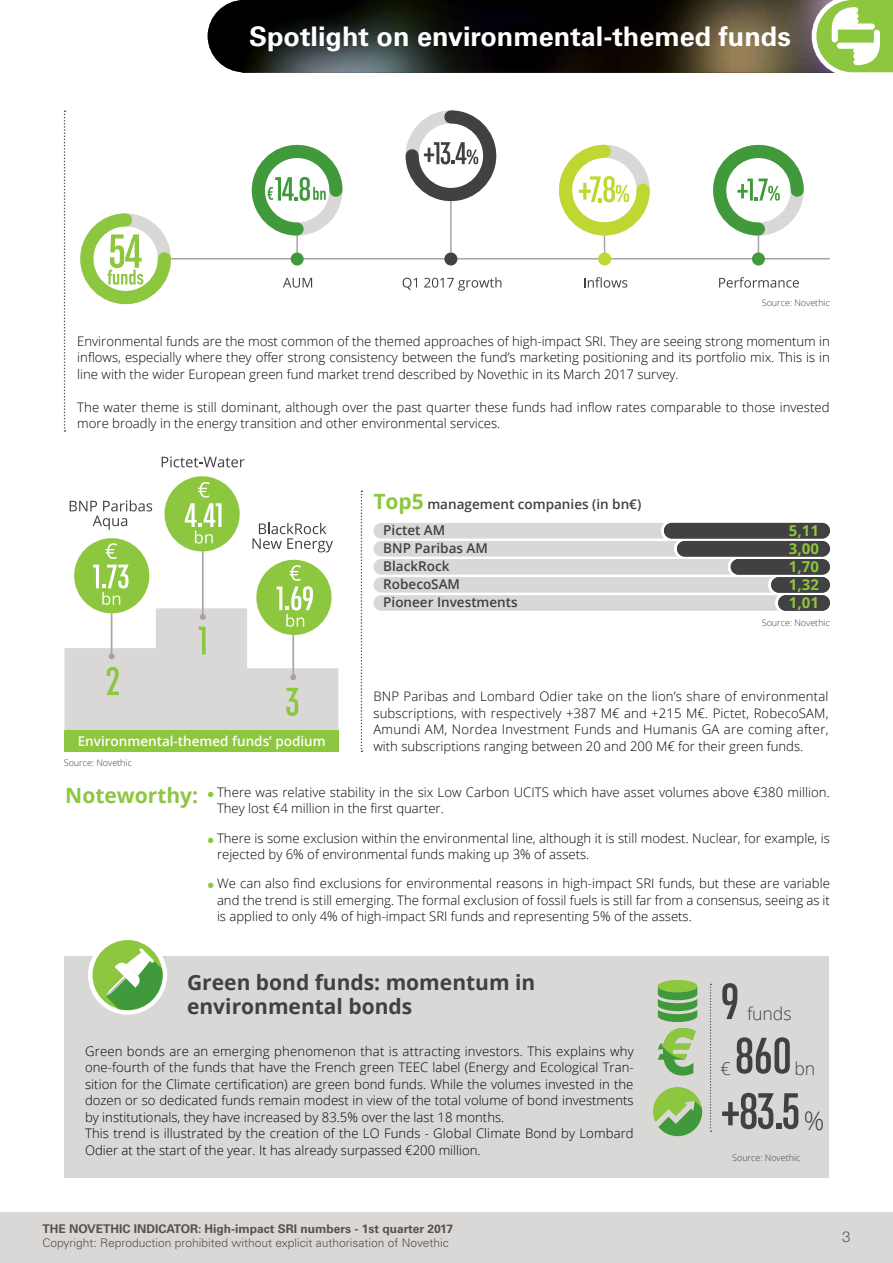
<style>
.page{position:relative;width:893px;height:1263px;background:#fff}
.page>*{position:absolute;margin:0;border:0;box-sizing:border-box;transform-origin:0 0}
.t1{font:54.45px "Chalet Comprime Cologne Seventy";color:#414042}
.t2{font:700 27px "Univers LT Std";color:#fff}
.t3{font:700 21px/24px "Open Sans";color:#414042}
.t4{font:700 21px "Open Sans";color:#8dc63f}
.t5{font:300 17.7px "Open Sans";letter-spacing:-.005em;color:#414042}
.t6{font:700 15px/18px "Open Sans";color:#8dc63f;text-align:justify}
.t7{font:300 15px "Helvetica Neue LT Pro";color:#585453}
.t8{font:600 13.5px/18px "Open Sans";color:#414042}
.t9{font:600 13.5px "Open Sans";color:#fff}
.t10{font:300 13.2px/16.5px "Open Sans";color:#000}
.t11{font:300 12px "Univers LT Std";color:#58504d}
.t12{font:700 12px "Univers LT Std";color:#58504d}
.t13{font:300 9px "Open Sans";color:#414042}
.s1{font-weight:700;font-size:21px;color:#8dc63f}
.s2{color:#8dc63f}
.s3{font-family:"Open Sans";font-weight:300;font-size:25.5px}
</style>
<div class="page">
<div style="left:0;top:1212px;width:893px;height:51px;background:#dad8d7"></div>
<div style="left:74px;top:538px;width:75px;height:75px;background:#8dc63f;border-radius:50%"></div>
<div style="left:164px;top:476px;width:76px;height:75px;background:#8dc63f;border-radius:50%"></div>
<hr style="left:202px;top:551px;width:2px;height:66px;background:#a7a3a3">
<div style="left:256px;top:560px;width:76px;height:75px;background:#8dc63f;border-radius:50%"></div>
<svg style="left:70px;top:500px;width:82px;height:30px"></svg>
<svg style="left:162px;top:456px;width:83px;height:11px"></svg>
<svg style="left:252px;top:523px;width:81px;height:29px"></svg>
<svg style="left:185px;top:482px;width:36px;height:61px"></svg>
<svg style="left:106px;top:543px;width:11px;height:16px"></svg>
<svg style="left:65px;top:565px;width:273px;height:166px"></svg>
<div style="left:65px;top:957px;width:764px;height:221px;background:#dad8d7"></div>
<img style="left:208px;top:0;width:599px;height:72px">
<svg style="left:361px;top:491px;width:1px;height:261px"></svg>
<svg style="left:64px;top:111px;width:2px;height:321px"></svg>
<div style="left:664px;top:523px;width:166px;height:15px;background:#414042;border-radius:8px"></div>
<div style="left:677px;top:541px;width:153px;height:16px;background:#414042;border-radius:8px"></div>
<div style="left:731px;top:559px;width:99px;height:16px;background:#414042;border-radius:8px"></div>
<div style="left:771px;top:577px;width:59px;height:16px;background:#414042;border-radius:8px"></div>
<div style="left:778px;top:595px;width:52px;height:16px;background:#414042;border-radius:8px"></div>
<svg style="left:373px;top:523px;width:405px;height:88px"></svg>
<div style="left:88px;top:935px;width:79px;height:80px;border:9px solid #fff;border-radius:50%"></div>
<div style="left:93px;top:940px;width:70px;height:70px;background:#8dc63f;border-radius:50%"></div>
<svg style="left:106px;top:948px;width:57px;height:62px"></svg>
<svg style="left:710px;top:984px;width:1px;height:148px"></svg>
<div style="left:658px;top:980px;width:39px;height:12px;background:#8dc63f;border-radius:50%"></div>
<svg style="left:658px;top:987px;width:39px;height:35px"></svg>
<svg style="left:658px;top:1028px;width:38px;height:47px"></svg>
<div style="left:65px;top:731px;width:274px;height:21px;background:#8dc63f"></div>
<svg style="left:653px;top:1087px;width:49px;height:49px"></svg>
<svg style="left:807px;top:0;width:86px;height:73px"></svg>
<div style="left:853px;top:53px;width:20px;height:6px;background:#fff;border-radius:3px"></div>
<div style="left:853px;top:48px;width:23px;height:6px;background:#fff;border-radius:3px"></div>
<div style="left:837px;top:43px;width:39px;height:6px;background:#fff;border-radius:3px"></div>
<hr style="left:296px;top:229px;width:2px;height:30px;background:#a7a3a3">
<hr style="left:450px;top:194px;width:2px;height:65px;background:#a7a3a3">
<hr style="left:604px;top:229px;width:1px;height:30px;background:#a7a3a3">
<hr style="left:758px;top:229px;width:1px;height:30px;background:#a7a3a3">
<hr style="left:164px;top:258px;width:666px;height:1px;background:#a7a3a3">
<div style="left:291px;top:252px;width:13px;height:13px;background:#409a3c;border-radius:50%"></div>
<div style="left:444px;top:252px;width:13px;height:13px;background:#414042;border-radius:50%"></div>
<div style="left:598px;top:252px;width:13px;height:13px;background:#bfd730;border-radius:50%"></div>
<div style="left:752px;top:252px;width:13px;height:13px;background:#409a3c;border-radius:50%"></div>
<svg style="left:251px;top:144px;width:92px;height:98px"></svg>
<svg style="left:405px;top:110px;width:92px;height:98px"></svg>
<svg style="left:559px;top:144px;width:91px;height:98px"></svg>
<svg style="left:713px;top:144px;width:91px;height:98px"></svg>
<svg style="left:283px;top:278px;width:29px;height:10px"></svg>
<svg style="left:584px;top:277px;width:43px;height:11px"></svg>
<svg style="left:719px;top:277px;width:80px;height:11px"></svg>
<svg style="left:403px;top:278px;width:14px;height:12px"></svg>
<svg style="left:424px;top:277px;width:77px;height:14px"></svg>
<svg style="left:80px;top:213px;width:97px;height:92px"></svg>
<h2 class="t2" style="left:249px;top:21px;width:543px">Spotlight on environmental-themed funds</h2>
<p class="t13" style="left:762px;top:297px;width:70px">Source: Novethic</p>
<p class="t10" style="left:77px;top:333px;width:754px;text-align:justify">Environmental funds are the most common of the themed approaches of high-impact SRI. They are seeing strong momentum in inflows, especially where they offer strong consistency between the fund’s marketing positioning and its portfolio mix. This is in line with the wider European green fund market trend described by Novethic in its March 2017 survey.</p>
<p class="t10" style="left:77px;top:399px;width:754px">The water theme is still dominant, although over the past quarter these funds had inflow rates comparable to those invested more broadly in the energy transition and other environmental services.</p>
<p class="t8" style="left:373px;top:495px;width:269px"><span class="s1">Top5</span> management companies (in bn€)</p>
<p class="t8" style="left:383px;top:521px;width:136px">Pictet AM<br>BNP Paribas AM<br>BlackRock<br>RobecoSAM<br>Pioneer Investments</p>
<p class="t6" style="left:789px;top:521px;width:32px">5,11<br>3,00<br>1,70<br>1,32<br>1,01</p>
<p class="t13" style="left:762px;top:616px;width:70px">Source: Novethic</p>
<p class="t9" style="left:78px;top:732px;width:249px">Environmental-themed funds’ podium</p>
<p class="t13" style="left:64px;top:756px;width:70px">Source: Novethic</p>
<p class="t10" style="left:373px;top:688px;width:457px;text-align:justify">BNP Paribas and Lombard Odier take on the lion’s share of environmental subscriptions, with respectively +387 M€ and +215 M€. Pictet, RobecoSAM, Amundi AM, Nordea Investment Funds and Humanis GA are coming after, with subscriptions ranging between 20 and 200 M€ for their green funds.</p>
<h3 class="t4" style="left:65px;top:780px;width:134px">Noteworthy:</h3>
<p class="t10" style="left:217px;top:783px;width:614px;text-indent:-9px"><span class="s2">●</span> There was relative stability in the six Low Carbon UCITS which have asset volumes above €380 million.<br>They lost €4 million in the first quarter.</p>
<p class="t10" style="left:217px;top:829px;width:614px;text-indent:-9px"><span class="s2">●</span> There is some exclusion within the environmental line, although it is still modest. Nuclear, for example, is rejected by 6% of environmental funds making up 3% of assets.</p>
<p class="t10" style="left:217px;top:875px;width:614px;text-align:justify;text-indent:-9px"><span class="s2">●</span> We can also find exclusions for environmental reasons in high-impact SRI funds, but these are variable and the trend is still emerging. The formal exclusion of fossil fuels is still far from a consensus, seeing as it is applied to only 4% of high-impact SRI funds and representing 5% of the assets.</p>
<h3 class="t3" style="left:187px;top:970px;width:350px">Green bond funds: momentum in environmental bonds</h3>
<p class="t10" style="left:85px;top:1042px;width:550px">Green bonds are an emerging phenomenon that is attracting investors. This explains why one-fourth of the funds that have the French green TEEC label (Energy and Ecological Tran&shy;sition for the Climate certification) are green bond funds. While the volumes invested in the dozen or so dedicated funds remain modest in view of the total volume of bond investments by institutionals, they have increased by 83.5% over the last 18 months.<br>This trend is illustrated by the creation of the LO Funds - Global Climate Bond by Lombard Odier at the start of the year. It has already surpassed €200 million.</p>
<h1 class="t1" style="left:721px;top:971px;width:20px">9</h1>
<h3 class="t5" style="left:747px;top:1002px;width:46px">funds</h3>
<h1 class="t1" style="left:735px;top:1025px;width:58px">860</h1>
<h3 class="t5" style="left:794px;top:1056px;width:22px">bn</h3>
<h1 class="t1" style="left:721px;top:1080px;width:105px">+83.5<span class="s3">%</span></h1>
<h3 class="t5" style="left:721px;top:1056px;width:12px">€</h3>
<p class="t13" style="left:732px;top:1151px;width:70px">Source: Novethic</p>
<p class="t12" style="left:43px;top:1222px;width:412px">THE NOVETHIC INDICATOR: High-impact SRI numbers - 1st quarter 2017</p>
<p class="t11" style="left:43px;top:1235px;width:408px">Copyright: Reproduction prohibited without explicit authorisation of Novethic</p>
<p class="t7" style="left:842px;top:1228px;width:10px">3</p>
</div>
